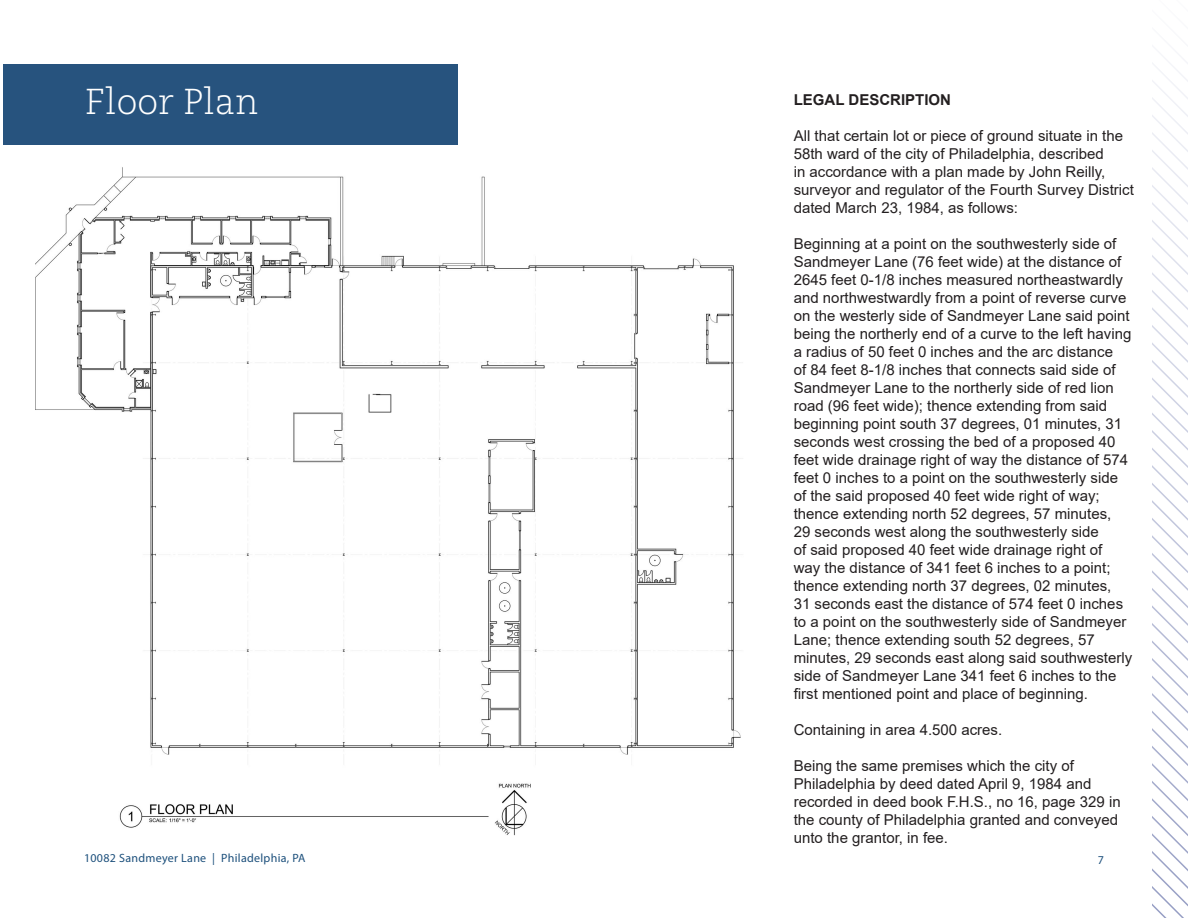
<style>
.page{position:relative;width:1188px;height:918px;background:#fff}
.page>*{position:absolute;margin:0;border:0;box-sizing:border-box;transform-origin:0 0}
.t1{font:300 36px "Caecilia LT Pro 45";color:#fff}
.t2{font:15px/18px "Arial";color:#231f20}
.t3{font:700 15px "Arial";color:#231f20}
.t4{font:12px "Myriad Pro";letter-spacing:.025em;color:#1d507c}
</style>
<div class="page">
<svg style="left:1152px;top:62px;width:36px;height:856px"></svg>
<img style="left:36px;top:127px;width:707px;height:709px">
<div style="left:3px;top:64px;width:454px;height:82px;background:#27537e"></div>
<h1 class="t1" style="left:85px;top:79px;width:175px">Floor Plan</h1>
<p class="t3" style="left:794px;top:90px;width:159px">LEGAL DESCRIPTION</p>
<p class="t2" style="left:794px;top:127px;width:342px">All that certain lot or piece of ground situate in the 58th ward of the city of Philadelphia, described<br>in accordance with a plan made by John Reilly, surveyor and regulator of the Fourth Survey District dated March 23, 1984, as follows:</p>
<p class="t2" style="left:794px;top:235px;width:340px">Beginning at a point on the southwesterly side of Sandmeyer Lane (76 feet wide) at the distance of 2645 feet 0-1/8 inches measured northeastwardly and northwestwardly from a point of reverse curve on the westerly side of Sandmeyer Lane said point being the northerly end of a curve to the left having a radius of 50 feet 0 inches and the arc distance<br>of 84 feet 8-1/8 inches that connects said side of Sandmeyer Lane to the northerly side of red lion road (96 feet wide); thence extending from said beginning point south 37 degrees, 01 minutes, 31 seconds west crossing the bed of a proposed 40 feet wide drainage right of way the distance of 574 feet 0 inches to a point on the southwesterly side of the said proposed 40 feet wide right of way; thence extending north 52 degrees, 57 minutes,<br>29 seconds west along the southwesterly side<br>of said proposed 40 feet wide drainage right of way the distance of 341 feet 6 inches to a point; thence extending north 37 degrees, 02 minutes,<br>31 seconds east the distance of 574 feet 0 inches to a point on the southwesterly side of Sandmeyer Lane; thence extending south 52 degrees, 57 minutes, 29 seconds east along said southwesterly side of Sandmeyer Lane 341 feet 6 inches to the first mentioned point and place of beginning.</p>
<p class="t2" style="left:794px;top:721px;width:210px">Containing in area 4.500 acres.</p>
<p class="t2" style="left:794px;top:757px;width:328px">Being the same premises which the city of Philadelphia by deed dated April 9, 1984 and recorded in deed book F.H.S., no 16, page 329 in the county of Philadelphia granted and conveyed unto the grantor, in fee.</p>
<p class="t4" style="left:84px;top:851px;width:223px">10082 Sandmeyer Lane | Philadelphia, PA</p>
<p class="t4" style="left:84px;top:853px;width:212px">758 Lidgerwood Avenue | Elizabeth, NJ</p>
<p class="t4" style="left:1098px;top:853px;width:8px">7</p>
</div>
